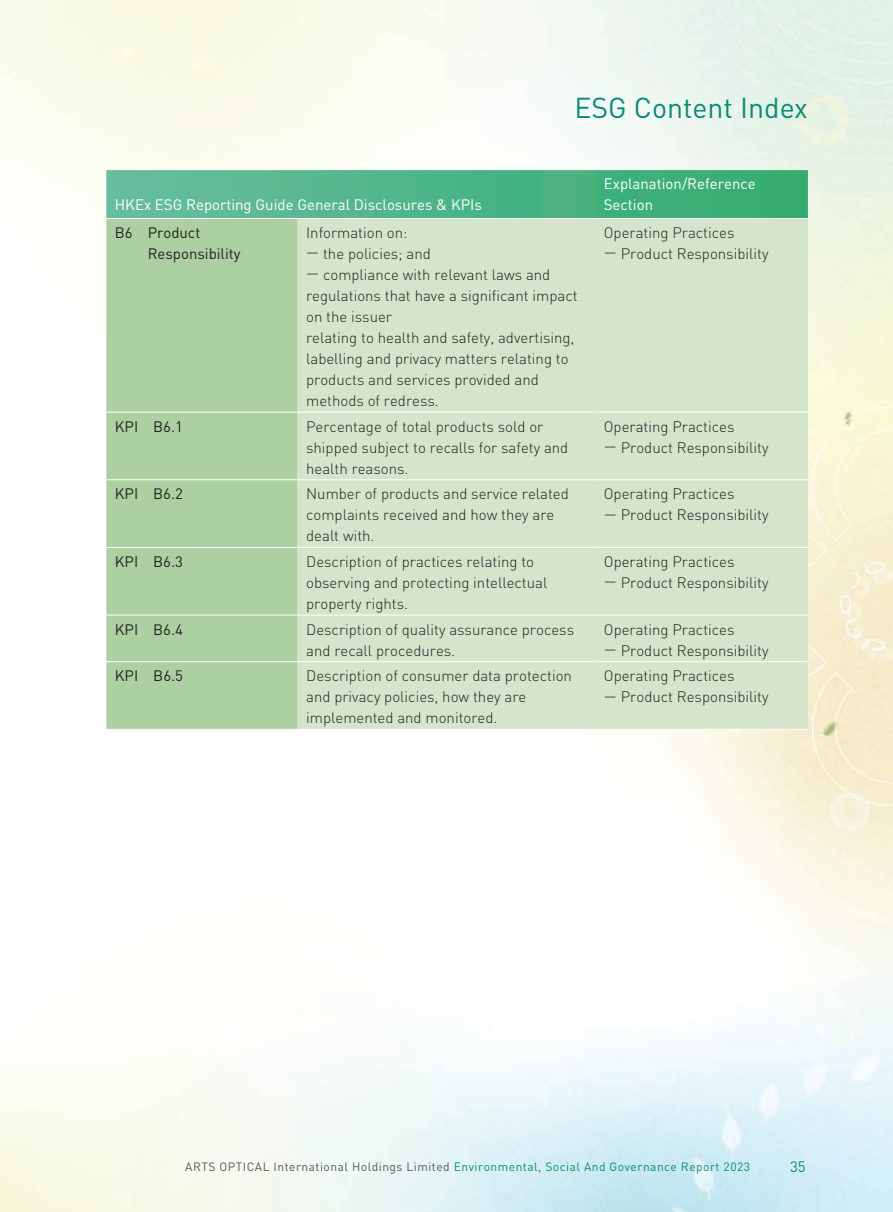
<style>
.page{position:relative;width:893px;height:1212px;background:#fff}
.page>*{position:absolute;margin:0;border:0;box-sizing:border-box;transform-origin:0 0}
.t1{font:28.5px "DIN Pro";color:#098c72}
.t2{font:300 15px/21px "DIN Pro";color:#231f20}
.t3{font:15px/21px "DIN Pro";color:#fff}
.t4{font:15px/21px "DIN Pro";color:#231f20}
.t5{font:15px "DIN Pro";color:#098c72}
.t6{font:12px "DIN Pro";letter-spacing:.04em;color:#098c72}
.s1{color:#57585a}
</style>
<div class="page">
<svg style="left:106px;top:170px;width:702px;height:48px;background:#4eb487"></svg>
<svg style="left:106px;top:219px;width:192px;height:510px;background:#afd1a5"></svg>
<div style="left:298px;top:219px;width:510px;height:510px;background:#d4e5cc"></div>
<hr style="left:106px;top:412px;width:192px;height:1px;background:#fff">
<hr style="left:298px;top:412px;width:297px;height:1px;background:#fff">
<hr style="left:595px;top:412px;width:213px;height:1px;background:#fff">
<hr style="left:106px;top:479px;width:192px;height:1px;background:#fff">
<hr style="left:298px;top:479px;width:297px;height:1px;background:#fff">
<hr style="left:595px;top:479px;width:213px;height:1px;background:#fff">
<hr style="left:106px;top:547px;width:192px;height:1px;background:#fff">
<hr style="left:298px;top:547px;width:297px;height:1px;background:#fff">
<hr style="left:595px;top:547px;width:213px;height:1px;background:#fff">
<hr style="left:106px;top:615px;width:192px;height:1px;background:#fff">
<hr style="left:298px;top:615px;width:297px;height:1px;background:#fff">
<hr style="left:595px;top:615px;width:213px;height:1px;background:#fff">
<hr style="left:106px;top:661px;width:192px;height:1px;background:#fff">
<hr style="left:298px;top:661px;width:297px;height:1px;background:#fff">
<hr style="left:595px;top:661px;width:213px;height:1px;background:#fff">
<p class="t3" style="left:115px;top:194px;width:369px">HKEx ESG Reporting Guide General Disclosures &amp; KPIs</p>
<h1 class="t1" style="left:574px;top:89px;width:235px">ESG Content Index</h1>
<p class="t3" style="left:604px;top:173px;width:153px">Explanation/Reference<br>Section</p>
<p class="t4" style="left:148px;top:221px;width:94px;text-indent:-33px">B6 Product<br>Responsibility</p>
<p class="t2" style="left:306px;top:221px;width:103px">Information on:</p>
<p class="t2" style="left:306px;top:242px;width:126px">— the policies; and</p>
<p class="t2" style="left:306px;top:263px;width:273px">— compliance with relevant laws and regulations that have a significant impact on the issuer<br>relating to health and safety, advertising, labelling and privacy matters relating to products and services provided and methods of redress.</p>
<p class="t2" style="left:604px;top:221px;width:132px">Operating Practices</p>
<p class="t2" style="left:604px;top:242px;width:166px">— Product Responsibility</p>
<p class="t4" style="left:115px;top:415px;width:70px">KPI B6.1</p>
<p class="t2" style="left:306px;top:414px;width:264px">Percentage of total products sold or shipped subject to recalls for safety and health reasons.</p>
<p class="t2" style="left:604px;top:414px;width:132px">Operating Practices</p>
<p class="t2" style="left:604px;top:435px;width:166px">— Product Responsibility</p>
<p class="t4" style="left:115px;top:483px;width:70px">KPI B6.2</p>
<p class="t2" style="left:306px;top:482px;width:264px">Number of products and service related complaints received and how they are dealt with.</p>
<p class="t2" style="left:604px;top:482px;width:132px">Operating Practices</p>
<p class="t2" style="left:604px;top:503px;width:166px">— Product Responsibility</p>
<p class="t4" style="left:115px;top:550px;width:70px">KPI B6.3</p>
<p class="t2" style="left:306px;top:550px;width:243px">Description of practices relating to observing and protecting intellectual property rights.</p>
<p class="t2" style="left:604px;top:550px;width:132px">Operating Practices</p>
<p class="t2" style="left:604px;top:571px;width:166px">— Product Responsibility</p>
<p class="t4" style="left:115px;top:618px;width:70px">KPI B6.4</p>
<p class="t2" style="left:306px;top:617px;width:269px">Description of quality assurance process and recall procedures.</p>
<p class="t2" style="left:604px;top:617px;width:132px">Operating Practices</p>
<p class="t2" style="left:604px;top:638px;width:166px">— Product Responsibility</p>
<p class="t4" style="left:115px;top:664px;width:70px">KPI B6.5</p>
<p class="t2" style="left:306px;top:664px;width:267px">Description of consumer data protection and privacy policies, how they are implemented and monitored.</p>
<p class="t2" style="left:604px;top:664px;width:132px">Operating Practices</p>
<p class="t2" style="left:604px;top:685px;width:166px">— Product Responsibility</p>
<p class="t6" style="left:185px;top:1159px;width:566px"><span class="s1">ARTS OPTICAL International Holdings Limited</span> Environmental, Social And Governance Report 2023</p>
<p class="t5" style="left:790px;top:1156px;width:17px">35</p>
</div>
